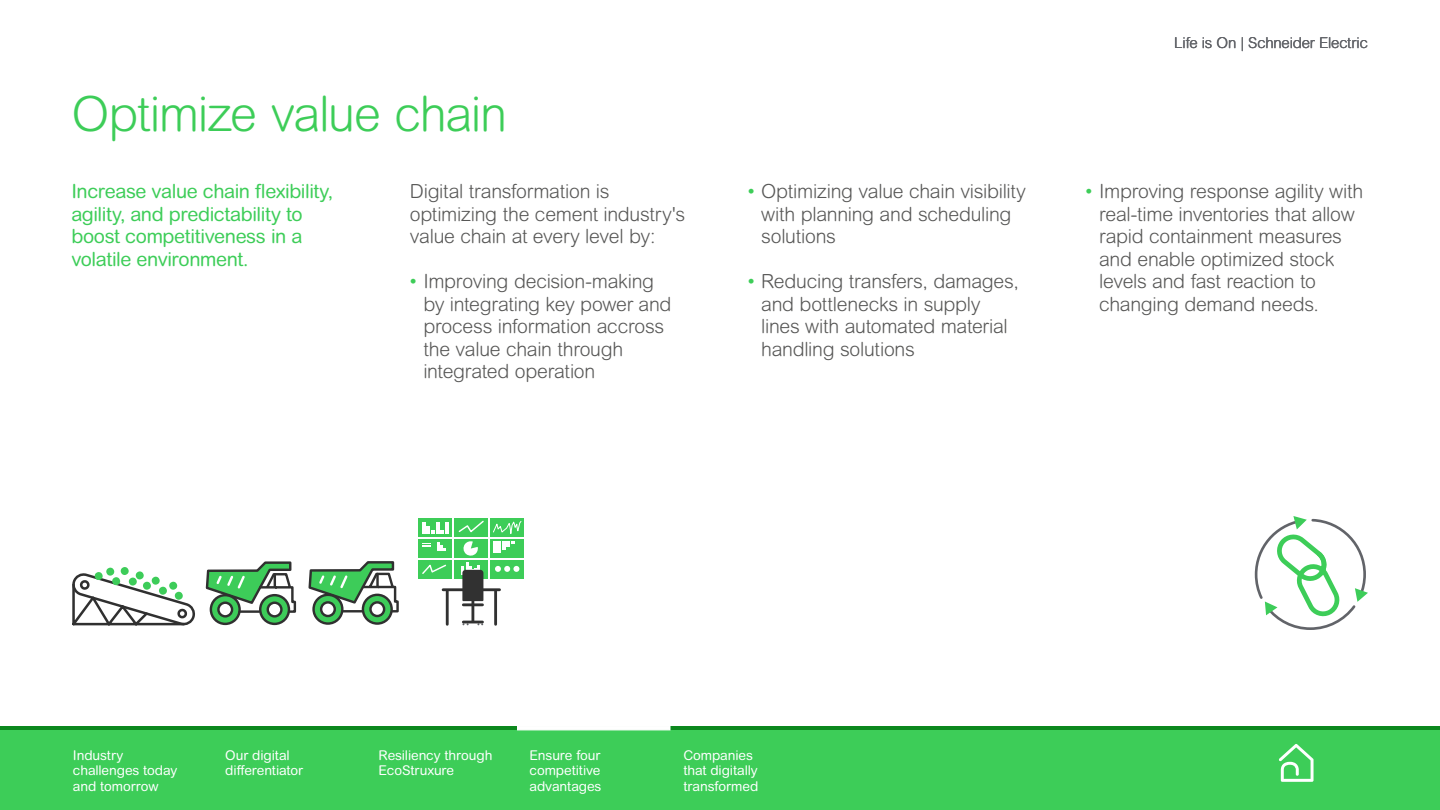
<style>
.page{position:relative;width:1440px;height:810px;background:#fff}
.page>*{position:absolute;margin:0;border:0;box-sizing:border-box;transform-origin:0 0}
.t1{font:300 48.75px "Arial Rounded MT Pro";letter-spacing:-.03em;color:#3dcd58}
.t2{font:300 19.5px/22.5px "Arial Rounded MT Pro";letter-spacing:-.015em;color:#575756}
.t3{font:19.5px/22.5px "Arial Rounded MT Pro";letter-spacing:-.02em;color:#3dcd58}
.t4{font:300 15px "Arial Rounded MT Pro";letter-spacing:-.01em;color:#626469}
.t5{font:13.5px/15.8px "Arial Rounded MT Pro";letter-spacing:-.01em;color:#fff}
.s1{font-weight:400;color:#3dcd58}
</style>
<div class="page">
<div style="left:0;top:726px;width:1440px;height:84px;background:#3dcd58"></div>
<hr style="left:0;top:726px;width:1440px;height:4px;background:#0c881e">
<svg style="left:1279px;top:744px;width:35px;height:38px"></svg>
<svg style="left:517px;top:726px;width:153px;height:4px"></svg>
<svg style="left:72px;top:567px;width:123px;height:59px"></svg>
<svg style="left:211px;top:595px;width:29px;height:29px"></svg>
<div style="left:210px;top:594px;width:31px;height:31px;border:2px solid #303030;border-radius:50%"></div>
<div style="left:217px;top:602px;width:16px;height:16px;border:2px solid #303030;border-radius:50%"></div>
<svg style="left:260px;top:595px;width:29px;height:29px"></svg>
<div style="left:259px;top:594px;width:31px;height:31px;border:2px solid #303030;border-radius:50%"></div>
<div style="left:267px;top:602px;width:16px;height:16px;border:2px solid #303030;border-radius:50%"></div>
<svg style="left:314px;top:595px;width:28px;height:29px"></svg>
<div style="left:312px;top:594px;width:32px;height:31px;border:2px solid #303030;border-radius:50%"></div>
<div style="left:320px;top:601px;width:16px;height:16px;border:2px solid #303030;border-radius:50%"></div>
<svg style="left:363px;top:595px;width:29px;height:29px"></svg>
<div style="left:362px;top:594px;width:31px;height:31px;border:2px solid #303030;border-radius:50%"></div>
<div style="left:369px;top:601px;width:16px;height:16px;border:2px solid #303030;border-radius:50%"></div>
<svg style="left:205px;top:561px;width:194px;height:53px"></svg>
<div style="left:419px;top:518px;width:33px;height:19px;background:#3dcd58"></div>
<div style="left:454px;top:518px;width:34px;height:19px;background:#3dcd58"></div>
<div style="left:490px;top:518px;width:33px;height:19px;background:#3dcd58"></div>
<div style="left:419px;top:539px;width:33px;height:19px;background:#3dcd58"></div>
<div style="left:454px;top:539px;width:34px;height:19px;background:#3dcd58"></div>
<div style="left:490px;top:539px;width:33px;height:19px;background:#3dcd58"></div>
<div style="left:419px;top:560px;width:33px;height:19px;background:#3dcd58"></div>
<div style="left:454px;top:560px;width:34px;height:19px;background:#3dcd58"></div>
<div style="left:490px;top:560px;width:33px;height:19px;background:#3dcd58"></div>
<svg style="left:422px;top:564px;width:24px;height:10px"></svg>
<svg style="left:422px;top:543px;width:8px;height:4px"></svg>
<svg style="left:422px;top:522px;width:27px;height:12px"></svg>
<svg style="left:458px;top:520px;width:26px;height:13px"></svg>
<svg style="left:437px;top:543px;width:8px;height:8px"></svg>
<svg style="left:493px;top:521px;width:29px;height:31px"></svg>
<svg style="left:495px;top:566px;width:24px;height:6px"></svg>
<svg style="left:461px;top:541px;width:24px;height:64px"></svg>
<hr style="left:463px;top:603px;width:19px;height:3px;background:#313131">
<svg style="left:463px;top:620px;width:20px;height:5px"></svg>
<hr style="left:471px;top:595px;width:3px;height:27px;background:#313131">
<hr style="left:446px;top:591px;width:3px;height:33px;background:#313131">
<hr style="left:494px;top:591px;width:3px;height:33px;background:#313131">
<hr style="left:443px;top:588px;width:57px;height:3px;background:#313131">
<svg style="left:1254px;top:516px;width:114px;height:114px"></svg>
<h1 class="t1" style="left:72px;top:85px;width:437px">Optimize value chain</h1>
<p class="t3" style="left:71px;top:181px;width:263px">Increase value chain flexibility, agility, and predictability to boost competitiveness in a volatile environment.</p>
<p class="t2" style="left:410px;top:181px;width:277px">Digital transformation is optimizing the cement industry's value chain at every level by:</p>
<p class="t2" style="left:423px;top:271px;width:250px;text-indent:-13px"><span class="s1">•</span> Improving decision-making by integrating key power and process information accross the value chain through integrated operation</p>
<p class="t2" style="left:761px;top:181px;width:266px;text-indent:-13px"><span class="s1">•</span> Optimizing value chain visibility with planning and scheduling solutions</p>
<p class="t2" style="left:761px;top:271px;width:259px;text-indent:-13px"><span class="s1">•</span> Reducing transfers, damages, and bottlenecks in supply lines with automated material handling solutions</p>
<p class="t4" style="left:1174px;top:34px;width:195px">Life is On | Schneider Electric</p>
<p class="t2" style="left:1099px;top:181px;width:266px;text-indent:-13px"><span class="s1">•</span> Improving response agility with real-time inventories that allow rapid containment measures and enable optimized stock levels and fast reaction to changing demand needs.</p>
<p class="t5" style="left:73px;top:747px;width:106px">Industry challenges today and tomorrow</p>
<p class="t5" style="left:225px;top:747px;width:79px">Our digital differentiator</p>
<p class="t5" style="left:379px;top:747px;width:115px">Resiliency through<br>EcoStruxure</p>
<p class="t5" style="left:530px;top:747px;width:73px;text-align:justify">Ensure four competitive advantages</p>
<p class="t5" style="left:683px;top:747px;width:76px">Companies that digitally transformed</p>
</div>
